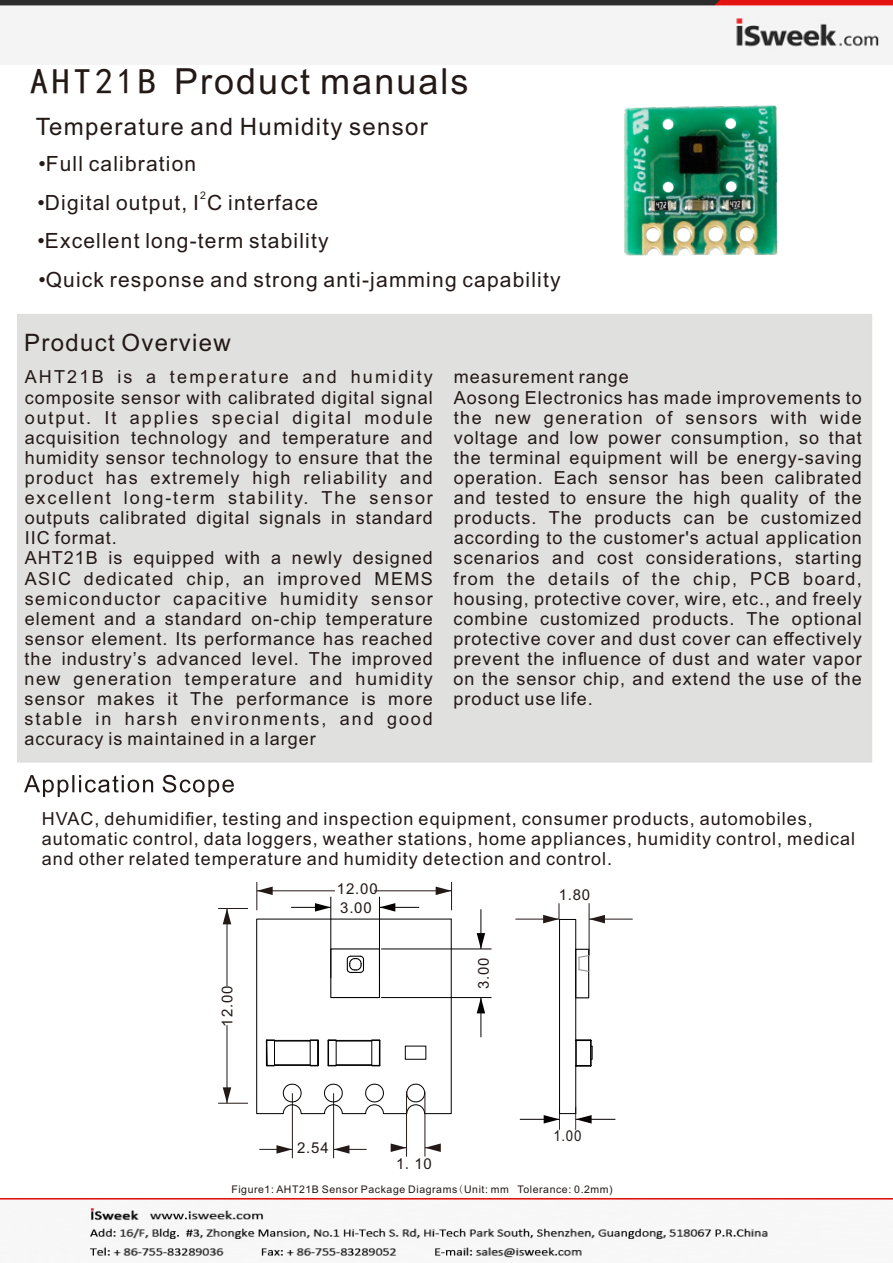
<style>
.page{position:relative;width:893px;height:1263px;background:#fff}
.page>*{position:absolute;margin:0;border:0;box-sizing:border-box;transform-origin:0 0}
.t1{font:36px "Arial";letter-spacing:.055em;color:#231916}
.t2{font:24px "Arial";letter-spacing:.055em;color:#231916}
.t3{font:21px "Arial";letter-spacing:.055em;color:#231916}
.t4{font:18px/20.1px "Arial";letter-spacing:.055em;color:#231916}
.t5{font:15px "Arial";letter-spacing:.055em;color:#231916}
.t6{font:15px "Arial";letter-spacing:.055em;color:#231916;scale:.89 1}
.t7{font:10.5px "Arial";letter-spacing:.055em;color:#231916}
.s1{font-family:"Sim Hei"}
.s2{font-family:"Sim Sun"}
</style>
<div class="page">
<div style="left:17px;top:314px;width:855px;height:449px;background:#e0e0df"></div>
<svg style="left:24px;top:775px;width:210px;height:22px"></svg>
<img style="left:624px;top:105px;width:154px;height:151px">
<hr style="left:374px;top:890px;width:78px;height:1px;background:#231916">
<svg style="left:436px;top:882px;width:16px;height:28px"></svg>
<hr style="left:257px;top:890px;width:78px;height:1px;background:#231916">
<svg style="left:257px;top:882px;width:16px;height:28px"></svg>
<hr style="left:333px;top:1093px;width:1px;height:65px;background:#231916">
<hr style="left:292px;top:1093px;width:1px;height:65px;background:#231916">
<hr style="left:334px;top:1149px;width:33px;height:1px;background:#231916">
<svg style="left:334px;top:1145px;width:15px;height:9px"></svg>
<hr style="left:259px;top:1149px;width:33px;height:1px;background:#231916">
<svg style="left:276px;top:1145px;width:16px;height:9px"></svg>
<hr style="left:218px;top:1103px;width:30px;height:1px;background:#231916">
<hr style="left:218px;top:908px;width:30px;height:1px;background:#231916">
<hr style="left:227px;top:1025px;width:1px;height:78px;background:#231916">
<svg style="left:223px;top:1087px;width:8px;height:16px"></svg>
<hr style="left:227px;top:908px;width:1px;height:78px;background:#231916">
<svg style="left:223px;top:909px;width:8px;height:15px"></svg>
<svg style="left:256px;top:918px;width:196px;height:196px"></svg>
<hr style="left:589px;top:919px;width:44px;height:1px;background:#231916">
<hr style="left:515px;top:919px;width:44px;height:1px;background:#231916">
<hr style="left:576px;top:1119px;width:39px;height:1px;background:#060101">
<hr style="left:520px;top:1119px;width:39px;height:1px;background:#060101">
<svg style="left:543px;top:903px;width:62px;height:227px"></svg>
<hr style="left:381px;top:997px;width:111px;height:1px;background:#060101">
<hr style="left:381px;top:949px;width:111px;height:1px;background:#060101">
<hr style="left:481px;top:997px;width:1px;height:40px;background:#060101">
<svg style="left:477px;top:997px;width:8px;height:16px"></svg>
<hr style="left:481px;top:909px;width:1px;height:40px;background:#060101">
<svg style="left:477px;top:933px;width:8px;height:16px"></svg>
<hr style="left:379px;top:897px;width:1px;height:81px;background:#060101">
<hr style="left:331px;top:897px;width:1px;height:81px;background:#060101">
<hr style="left:379px;top:907px;width:40px;height:1px;background:#060101">
<svg style="left:380px;top:903px;width:15px;height:8px"></svg>
<hr style="left:291px;top:907px;width:40px;height:1px;background:#060101">
<svg style="left:315px;top:903px;width:16px;height:8px"></svg>
<hr style="left:425px;top:1091px;width:1px;height:65px;background:#231916">
<hr style="left:406px;top:1091px;width:1px;height:65px;background:#231916">
<svg style="left:425px;top:1143px;width:16px;height:9px"></svg>
<svg style="left:391px;top:1143px;width:15px;height:9px"></svg>
<img style="left:0;top:1px;width:893px;height:64px">
<img style="left:0;top:1198px;width:893px;height:60px">
<h1 class="t1" style="left:30px;top:68px;width:440px"><span class="s1">AHT21B</span> Product manuals</h1>
<h2 class="t2" style="left:36px;top:117px;width:394px">Temperature and Humidity sensor</h2>
<p class="t3" style="left:38px;top:156px;width:159px">• Full calibration</p>
<p class="t7" style="left:200px;top:192px;width:7px">2</p>
<p class="t3" style="left:38px;top:195px;width:282px">• Digital output, I C interface</p>
<p class="t3" style="left:38px;top:233px;width:292px">• Excellent long-term stability</p>
<p class="t3" style="left:38px;top:272px;width:524px">• Quick response and strong anti-jamming capability</p>
<h2 class="t2" style="left:24px;top:333px;width:208px">Product Overview</h2>
<p class="t4" style="left:25px;top:369px;width:410px">AHT21B is a temperature and humidity composite sensor with calibrated digital signal output. It applies special digital module acquisition technology and temperature and humidity sensor technology to ensure that the product has extremely high reliability and excellent long-term stability. The sensor outputs calibrated digital signals in standard IIC format.<br>AHT21B is equipped with a newly designed ASIC dedicated chip, an improved MEMS semiconductor capacitive humidity sensor element and a standard on-chip temperature sensor element. Its performance has reached the industry’s advanced level. The improved new generation temperature and humidity sensor makes it The performance is more stable in harsh environments, and good accuracy is maintained in a larger</p>
<p class="t4" style="left:454px;top:369px;width:410px">measurement range<br>Aosong Electronics has made improvements to the new generation of sensors with wide voltage and low power consumption, so that the terminal equipment will be energy-saving operation. Each sensor has been calibrated and tested to ensure the high quality of the products. The products can be customized according to the customer's actual application scenarios and cost considerations, starting from the details of the chip, PCB board, housing, protective cover, wire, etc., and freely combine customized products. The optional protective cover and dust cover can effectively prevent the influence of dust and water vapor on the sensor chip, and extend the use of the product use life.</p>
<p class="t4" style="left:42px;top:810px;width:815px">HVAC, dehumidifier, testing and inspection equipment, consumer products, automobiles, automatic control, data loggers, weather stations, home appliances, humidity control, medical and other related temperature and humidity detection and control.</p>
<p class="t5" style="left:222px;top:1026px;width:42px;rotate:-90deg">12.00</p>
<p class="t5" style="left:337px;top:882px;width:42px">12.00</p>
<p class="t5" style="left:340px;top:902px;width:33px">3.00</p>
<p class="t5" style="left:478px;top:989px;width:33px;rotate:-90deg">3.00</p>
<p class="t5" style="left:297px;top:1142px;width:33px">2.54</p>
<p class="t5" style="left:396px;top:1158px;width:37px">1<span class="s2">.</span>10</p>
<p class="t5" style="left:559px;top:889px;width:33px">1.80</p>
<p class="t6" style="left:553px;top:1130px;width:33px">1.00</p>
<p class="t7" style="left:231px;top:1185px;width:383px">Figure1: AHT21B Sensor Package Diagrams<span class="s2">(</span>Unit: mm Tolerance: 0.2mm)</p>
</div>
